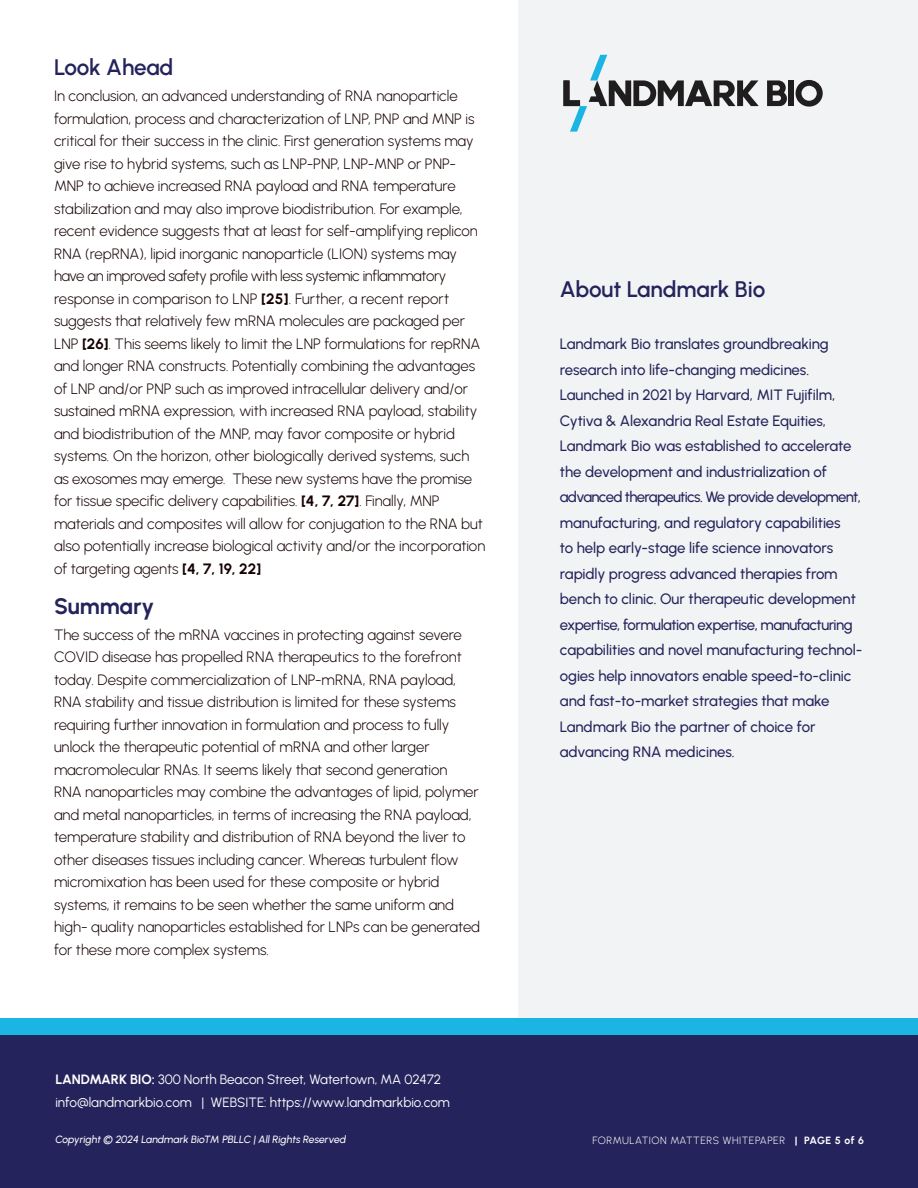
<style>
.page{position:relative;width:918px;height:1188px;background:#fff}
.page>*{position:absolute;margin:0;border:0;box-sizing:border-box;transform-origin:0 0}
.t1{font:600 22.5px "Urbanist";letter-spacing:-.01em;color:#24235b}
.t2{font:700 22.5px "Urbanist";letter-spacing:-.005em;color:#24235b}
.t3{font:300 15px/22.5px "Urbanist";letter-spacing:-.005em;color:#150000}
.t4{font:500 15px/25.5px "Urbanist";letter-spacing:-.01em;color:#24235b}
.t5{font:13.5px/22.5px "Urbanist";letter-spacing:-.005em;color:#fff}
.t6{font:italic 500 10.5px "Urbanist";letter-spacing:-.005em;color:#fff}
.t7{font:300 10.5px "Urbanist";letter-spacing:.05em;color:#fff}
.s1{font-weight:700}
</style>
<div class="page">
<div style="left:518px;top:0;width:400px;height:1030px;background:#f2f3f4"></div>
<div style="left:0;top:1032px;width:918px;height:156px;background:#24235b"></div>
<svg style="left:767px;top:80px;width:56px;height:27px"></svg>
<svg style="left:563px;top:55px;width:196px;height:77px"></svg>
<div style="left:0;top:1018px;width:918px;height:16px;background:#1ab5e3"></div>
<h1 class="t1" style="left:54px;top:52px;width:121px">Look Ahead</h1>
<p class="t3" style="left:54px;top:84px;width:433px">In conclusion, an advanced understanding of RNA nanoparticle formulation, process and characterization of LNP, PNP and MNP is critical for their success in the clinic. First generation systems may give rise to hybrid systems, such as LNP-PNP, LNP-MNP or PNP-MNP to achieve increased RNA payload and RNA temperature stabilization and may also improve biodistribution. For example, recent evidence suggests that at least for self-amplifying replicon RNA (repRNA), lipid inorganic nanoparticle (LION) systems may have an improved safety profile with less systemic inflammatory response in comparison to LNP <span class="s1">[25]</span>. Further, a recent report suggests that relatively few mRNA molecules are packaged per LNP <span class="s1">[26]</span>. This seems likely to limit the LNP formulations for repRNA and longer RNA constructs. Potentially combining the advantages of LNP and/or PNP such as improved intracellular delivery and/or sustained mRNA expression, with increased RNA payload, stability and biodistribution of the MNP, may favor composite or hybrid systems. On the horizon, other biologically derived systems, such as exosomes may emerge. These new systems have the promise for tissue specific delivery capabilities. <span class="s1">[4, 7, 27]</span>. Finally, MNP materials and composites will allow for conjugation to the RNA but also potentially increase biological activity and/or the incorporation of targeting agents <span class="s1">[4, 7, 19, 22]</span></p>
<h1 class="t2" style="left:54px;top:591px;width:102px">Summary</h1>
<p class="t3" style="left:54px;top:623px;width:428px">The success of the mRNA vaccines in protecting against severe COVID disease has propelled RNA therapeutics to the forefront today. Despite commercialization of LNP-mRNA, RNA payload, RNA stability and tissue distribution is limited for these systems requiring further innovation in formulation and process to fully unlock the therapeutic potential of mRNA and other larger macromolecular RNAs. It seems likely that second generation<br>RNA nanoparticles may combine the advantages of lipid, polymer and metal nanoparticles, in terms of increasing the RNA payload, temperature stability and distribution of RNA beyond the liver to other diseases tissues including cancer. Whereas turbulent flow micromixation has been used for these composite or hybrid systems, it remains to be seen whether the same uniform and high- quality nanoparticles established for LNPs can be generated for these more complex systems.</p>
<h1 class="t1" style="left:560px;top:274px;width:207px">About Landmark Bio</h1>
<p class="t4" style="left:560px;top:331px;width:304px">Landmark Bio translates groundbreaking research into life-changing medicines.<br>Launched in 2021 by Harvard, MIT Fujifilm, Cytiva &amp; Alexandria Real Estate Equities, Landmark Bio was established to accelerate the development and industrialization of advanced therapeutics. We provide development, manufacturing, and regulatory capabilities<br>to help early-stage life science innovators rapidly progress advanced therapies from bench to clinic. Our therapeutic development expertise, formulation expertise, manufacturing capabilities and novel manufacturing technol&shy;ogies help innovators enable speed-to-clinic and fast-to-market strategies that make Landmark Bio the partner of choice for advancing RNA medicines.</p>
<p class="t5" style="left:55px;top:1068px;width:396px"><span class="s1">LANDMARK BIO:</span> 300 North Beacon Street, Watertown, MA 02472 info@landmarkbio.com | WEBSITE: https://www.landmarkbio.com</p>
<p class="t6" style="left:55px;top:1132px;width:292px">Copyright © 2024 Landmark Bio™ PBLLC | All Rights Reserved</p>
<p class="t7" style="left:593px;top:1134px;width:273px">FORMULATION MATTERS WHITEPAPER <span class="s1">| PAGE 5 of 6</span></p>
</div>
